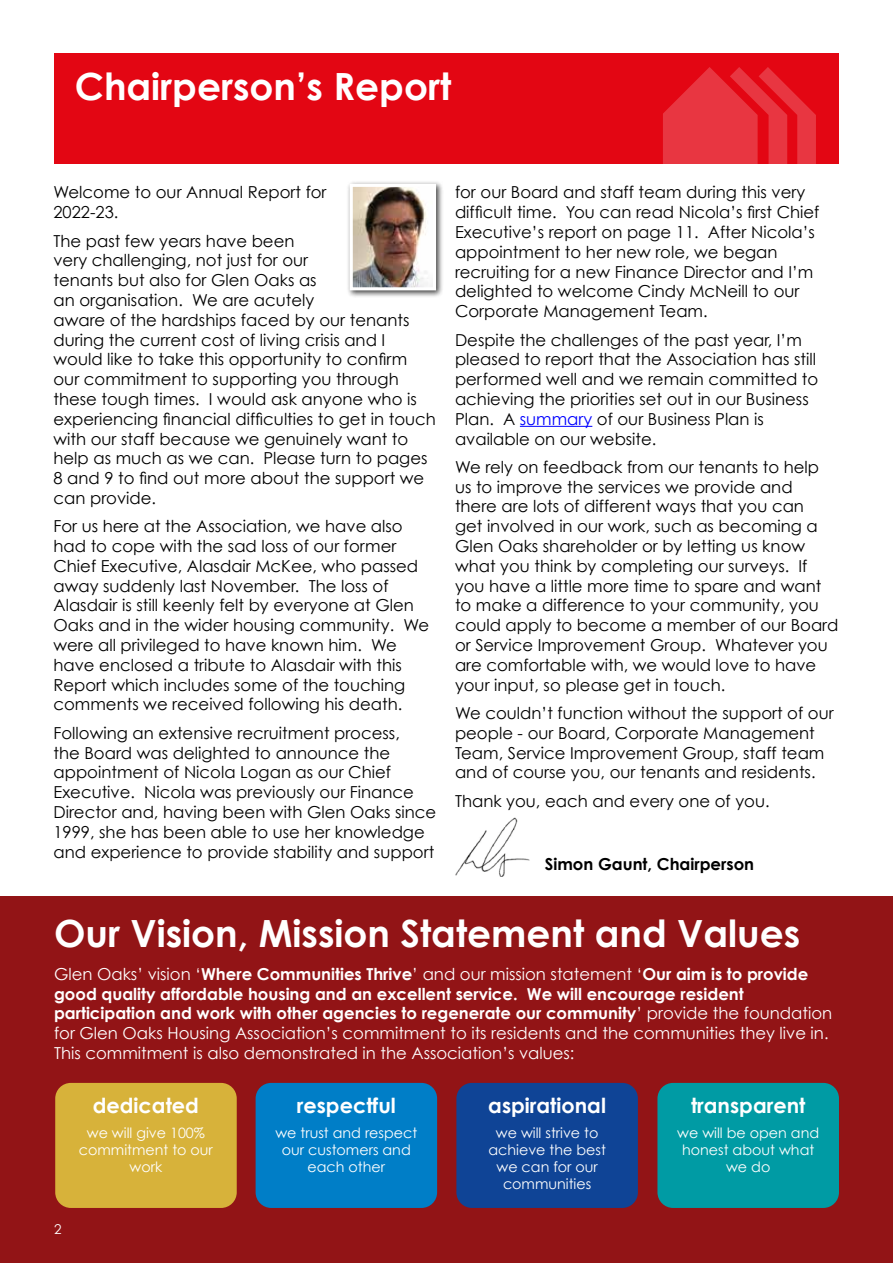
<style>
.page{position:relative;width:893px;height:1263px;background:#fff}
.page>*{position:absolute;margin:0;border:0;box-sizing:border-box;transform-origin:0 0}
.t1{font:700 37.5px "Century Gothic";color:#fff}
.t2{font:700 20.85px "Century Gothic";color:#fff}
.t3{font:16.5px/19.8px "Century Gothic";color:#000}
.t4{font:16.5px/19.8px "Century Gothic";color:#fff}
.t5{font:700 16.5px "Century Gothic";color:#000}
.t6{font:14.25px/17.1px "Century Gothic";color:#fff;text-align:center}
.t7{font:13.5px "Century Gothic";color:#fff}
.s1{color:#00f}
.s2{font-weight:700}
</style>
<div class="page">
<div style="left:0;top:896px;width:893px;height:367px;background:#921416"></div>
<div style="left:456px;top:1083px;width:182px;height:125px;background:#0f4496;border-radius:16px"></div>
<div style="left:256px;top:1083px;width:181px;height:125px;background:#007ec7;border-radius:16px"></div>
<div style="left:657px;top:1083px;width:182px;height:125px;background:#009ba4;border-radius:16px"></div>
<div style="left:55px;top:1083px;width:182px;height:125px;background:#d7b23a;border-radius:16px"></div>
<div style="left:54px;top:53px;width:784px;height:110px;background:#e30613"></div>
<svg style="left:663px;top:67px;width:153px;height:96px"></svg>
<hr style="left:520px;top:426px;width:72px;height:1px;background:#00f">
<img style="left:455px;top:817px;width:75px;height:59px">
<div style="left:346px;top:180px;width:98px;height:118px;background:#000;opacity:.75"></div>
<img style="left:354px;top:188px;width:78px;height:98px">
<div style="left:350px;top:184px;width:86px;height:106px;border:3px solid #fff"></div>
<h1 class="t1" style="left:75px;top:63px;width:378px">Chairperson’s Report</h1>
<p class="t3" style="left:54px;top:182px;width:275px">Welcome to our Annual Report for<br>2022-23.</p>
<p class="t3" style="left:54px;top:230px;width:384px">The past few years have been<br>very challenging, not just for our<br>tenants but also for Glen Oaks as<br>an organisation. We are acutely<br>aware of the hardships faced by our tenants during the current cost of living crisis and I would like to take this opportunity to confirm our commitment to supporting you through these tough times. I would ask anyone who is experiencing financial difficulties to get in touch with our staff because we genuinely want to help as much as we can. Please turn to pages 8 and 9 to find out more about the support we can provide.</p>
<p class="t3" style="left:54px;top:516px;width:377px">For us here at the Association, we have also had to cope with the sad loss of our former Chief Executive, Alasdair McKee, who passed away suddenly last November. The loss of Alasdair is still keenly felt by everyone at Glen Oaks and in the wider housing community. We were all privileged to have known him. We have enclosed a tribute to Alasdair with this Report which includes some of the touching comments we received following his death.</p>
<p class="t3" style="left:54px;top:723px;width:384px">Following an extensive recruitment process,<br>the Board was delighted to announce the appointment of Nicola Logan as our Chief Executive. Nicola was previously our Finance Director and, having been with Glen Oaks since 1999, she has been able to use her knowledge and experience to provide stability and support</p>
<p class="t3" style="left:455px;top:182px;width:366px">for our Board and staff team during this very difficult time. You can read Nicola’s first Chief Executive’s report on page 11. After Nicola’s appointment to her new role, we began recruiting for a new Finance Director and I’m delighted to welcome Cindy McNeill to our Corporate Management Team.</p>
<p class="t3" style="left:455px;top:329px;width:365px">Despite the challenges of the past year, I’m pleased to report that the Association has still performed well and we remain committed to achieving the priorities set out in our Business Plan. A <span class="s1">summary</span> of our Business Plan is available on our website.</p>
<p class="t3" style="left:455px;top:457px;width:385px">We rely on feedback from our tenants to help us to improve the services we provide and there are lots of different ways that you can<br>get involved in our work, such as becoming a Glen Oaks shareholder or by letting us know what you think by completing our surveys. If you have a little more time to spare and want to make a difference to your community, you could apply to become a member of our Board or Service Improvement Group. Whatever you are comfortable with, we would love to have your input, so please get in touch.</p>
<p class="t3" style="left:455px;top:703px;width:380px">We couldn’t function without the support of our people - our Board, Corporate Management Team, Service Improvement Group, staff team and of course you, our tenants and residents.</p>
<p class="t3" style="left:455px;top:790px;width:316px">Thank you, each and every one of you.</p>
<p class="t5" style="left:545px;top:854px;width:211px">Simon Gaunt, Chairperson</p>
<h1 class="t1" style="left:54px;top:910px;width:748px">Our Vision, Mission Statement and Values</h1>
<p class="t4" style="left:54px;top:964px;width:780px">Glen Oaks’ vision ‘<span class="s2">Where Communities Thrive</span>’ and our mission statement ‘<span class="s2">Our aim is to provide good quality affordable housing and an excellent service. We will encourage resident participation and work with other agencies to regenerate our community</span>’ provide the foundation for Glen Oaks Housing Association’s commitment to its residents and the communities they live in.<br>This commitment is also demonstrated in the Association’s values:</p>
<p class="t2" style="left:488px;top:1092px;width:119px">aspirational</p>
<p class="t6" style="left:488px;top:1124px;width:119px">we will strive to achieve the best we can for our communities</p>
<p class="t2" style="left:93px;top:1092px;width:108px">dedicated</p>
<p class="t6" style="left:79px;top:1124px;width:135px">we will give 100% commitment to our work</p>
<p class="t2" style="left:297px;top:1092px;width:101px">respectful</p>
<p class="t6" style="left:275px;top:1124px;width:143px">we trust and respect our customers and each other</p>
<p class="t2" style="left:691px;top:1092px;width:116px">transparent</p>
<p class="t6" style="left:677px;top:1124px;width:144px">we will be open and honest about what we do</p>
<p class="t7" style="left:54px;top:1221px;width:9px">2</p>
</div>
